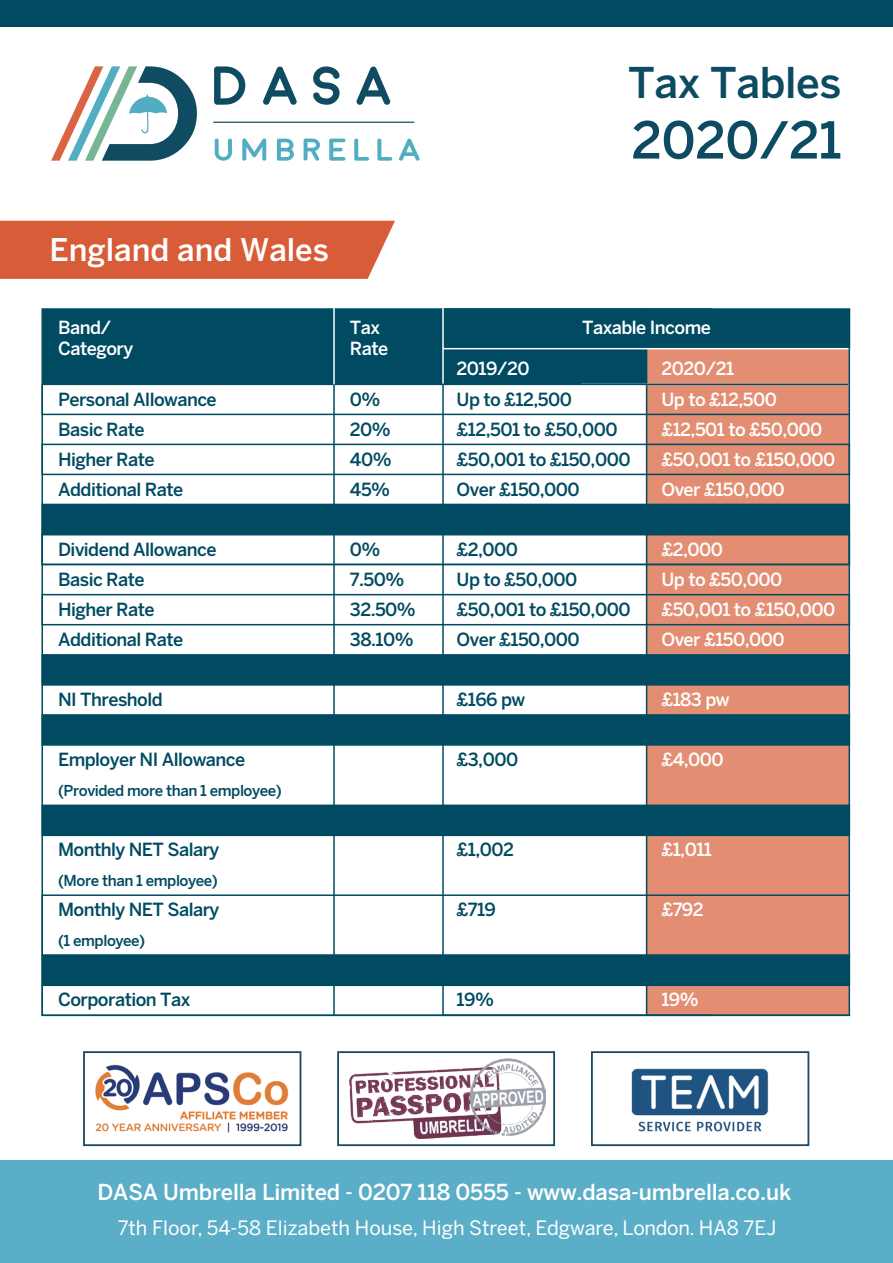
<style>
.page{position:relative;width:893px;height:1263px;background:#fff}
.page>*{position:absolute;margin:0;border:0;box-sizing:border-box;transform-origin:0 0}
.t1{font:500 50.55px "Benton Sans";letter-spacing:-.01em;color:#0d4b62}
.t2{font:500 42.15px "Benton Sans";letter-spacing:-.01em;color:#0d4b62}
.t3{font:500 31.05px "Benton Sans";color:#fff}
.t4{font:500 21.9px "Benton Sans";letter-spacing:-.01em;color:#fff}
.t5{font:19.65px "Benton Sans";color:#fff}
.t6{font:500 18px/30px "Benton Sans";letter-spacing:-.03em;color:#014b62}
.t7{font:500 18px/30px "Benton Sans";letter-spacing:-.03em;color:#fff}
.t8{font:500 15px "Benton Sans";letter-spacing:-.03em;color:#014b62}
</style>
<div class="page">
<div style="left:647px;top:350px;width:203px;height:665px;background:#e38d73"></div>
<hr style="left:646px;top:308px;width:1px;height:706px;background:#014b62">
<div style="left:0;top:1160px;width:893px;height:103px;background:#5baec7"></div>
<div style="left:0;top:221px;width:395px;height:58px;background:#d75c37"></div>
<div style="left:0;top:0;width:893px;height:26px;background:#014b62"></div>
<svg style="left:214px;top:66px;width:31px;height:39px"></svg>
<svg style="left:263px;top:67px;width:34px;height:38px"></svg>
<svg style="left:313px;top:66px;width:27px;height:39px"></svg>
<svg style="left:356px;top:67px;width:34px;height:38px"></svg>
<hr style="left:213px;top:122px;width:201px;height:1px;background:#0f4c62">
<svg style="left:215px;top:139px;width:17px;height:22px"></svg>
<svg style="left:242px;top:138px;width:24px;height:23px"></svg>
<svg style="left:277px;top:139px;width:17px;height:22px"></svg>
<svg style="left:304px;top:139px;width:16px;height:22px"></svg>
<svg style="left:329px;top:139px;width:16px;height:22px"></svg>
<svg style="left:354px;top:139px;width:15px;height:22px"></svg>
<svg style="left:377px;top:139px;width:15px;height:22px"></svg>
<svg style="left:399px;top:139px;width:21px;height:22px"></svg>
<svg style="left:51px;top:66px;width:146px;height:95px"></svg>
<svg style="left:42px;top:309px;width:806px;height:74px;background:#1b5364"></svg>
<hr style="left:442px;top:305px;width:2px;height:79px;background:#fff">
<hr style="left:443px;top:348px;width:407px;height:1px;background:#fff">
<svg style="left:41px;top:383px;width:810px;height:33px"></svg>
<div style="left:41px;top:444px;width:809px;height:31px;border:2px solid #014b62"></div>
<div style="left:41px;top:534px;width:809px;height:31px;border:2px solid #014b62"></div>
<div style="left:41px;top:594px;width:809px;height:31px;border:2px solid #014b62"></div>
<div style="left:41px;top:654px;width:809px;height:32px;background:#014b62;border:2px solid #014b62"></div>
<div style="left:41px;top:504px;width:809px;height:31px;background:#014b62"></div>
<div style="left:41px;top:714px;width:809px;height:32px;background:#014b62;border:2px solid #014b62"></div>
<div style="left:41px;top:804px;width:809px;height:32px;background:#014b62;border:2px solid #014b62"></div>
<div style="left:41px;top:894px;width:809px;height:62px;border:2px solid #014b62"></div>
<div style="left:41px;top:954px;width:809px;height:32px;background:#014b62;border:2px solid #014b62"></div>
<div style="left:41px;top:984px;width:809px;height:32px;border:2px solid #014b62"></div>
<hr style="left:848px;top:309px;width:2px;height:706px;background:#014b62">
<hr style="left:333px;top:309px;width:2px;height:706px;background:#014b62">
<hr style="left:333px;top:305px;width:2px;height:79px;background:#fff">
<div style="left:591px;top:1051px;width:218px;height:95px;background:#fff;border:2px solid #1b4960"></div>
<div style="left:83px;top:1051px;width:218px;height:95px;background:#fff;border:2px solid #1b4960"></div>
<div style="left:337px;top:1051px;width:218px;height:95px;background:#fff;border:2px solid #1b4960"></div>
<img style="left:349px;top:1059px;width:196px;height:79px">
<img style="left:95px;top:1064px;width:194px;height:69px">
<img style="left:631px;top:1068px;width:138px;height:64px">
<h3 class="t3" style="left:50px;top:230px;width:281px">England and Wales</h3>
<p class="t7" style="left:58px;top:316px;width:77px;line-height:21.6px">Band/<br>Category</p>
<p class="t6" style="left:58px;top:385px;width:160px">Personal Allowance<br>Basic Rate<br>Higher Rate<br>Additional Rate</p>
<p class="t6" style="left:58px;top:535px;width:160px">Dividend Allowance<br>Basic Rate<br>Higher Rate<br>Additional Rate</p>
<p class="t6" style="left:58px;top:685px;width:106px">NI Threshold</p>
<p class="t6" style="left:58px;top:745px;width:189px">Employer NI Allowance</p>
<p class="t8" style="left:58px;top:781px;width:225px">(Provided more than 1 employee)</p>
<p class="t6" style="left:58px;top:835px;width:163px">Monthly NET Salary</p>
<p class="t8" style="left:58px;top:871px;width:161px">(More than 1 employee)</p>
<p class="t6" style="left:58px;top:895px;width:163px">Monthly NET Salary</p>
<p class="t8" style="left:58px;top:931px;width:89px">(1 employee)</p>
<p class="t6" style="left:58px;top:985px;width:134px">Corporation Tax</p>
<p class="t7" style="left:350px;top:316px;width:40px;line-height:21.6px">Tax<br>Rate</p>
<p class="t6" style="left:350px;top:385px;width:43px">0%<br>20%<br>40%<br>45%</p>
<p class="t6" style="left:350px;top:535px;width:68px">0%<br>7.50%<br>32.50%<br>38.10%</p>
<h2 class="t2" style="left:628px;top:57px;width:215px">Tax Tables</h2>
<h1 class="t1" style="left:631px;top:109px;width:212px">2020/21</h1>
<p class="t7" style="left:582px;top:312px;width:130px">Taxable Income</p>
<p class="t7" style="left:457px;top:353px;width:75px">2019/20</p>
<p class="t7" style="left:661px;top:353px;width:74px">2020/21</p>
<p class="t6" style="left:457px;top:385px;width:175px">Up to £12,500 £12,501 to £50,000 £50,001 to £150,000<br>Over £150,000</p>
<p class="t7" style="left:661px;top:385px;width:175px">Up to £12,500 £12,501 to £50,000 £50,001 to £150,000<br>Over £150,000</p>
<p class="t6" style="left:457px;top:535px;width:175px">£2,000<br>Up to £50,000 £50,001 to £150,000<br>Over £150,000</p>
<p class="t7" style="left:661px;top:535px;width:175px">£2,000<br>Up to £50,000 £50,001 to £150,000<br>Over £150,000</p>
<p class="t6" style="left:457px;top:685px;width:70px">£166 pw</p>
<p class="t7" style="left:661px;top:685px;width:70px">£183 pw</p>
<p class="t6" style="left:457px;top:745px;width:63px">£3,000</p>
<p class="t7" style="left:661px;top:745px;width:64px">£4,000</p>
<p class="t6" style="left:457px;top:835px;width:59px">£1,002</p>
<p class="t7" style="left:661px;top:835px;width:52px">£1,011</p>
<p class="t6" style="left:457px;top:895px;width:41px">£719</p>
<p class="t7" style="left:661px;top:895px;width:44px">£792</p>
<p class="t6" style="left:457px;top:985px;width:39px">19%</p>
<p class="t7" style="left:661px;top:985px;width:39px">19%</p>
<p class="t4" style="left:98px;top:1178px;width:695px">DASA Umbrella Limited - 0207 118 0555 - www.dasa-umbrella.co.uk</p>
<p class="t5" style="left:118px;top:1216px;width:660px">7th Floor, 54-58 Elizabeth House, High Street, Edgware, London. HA8 7EJ</p>
</div>
